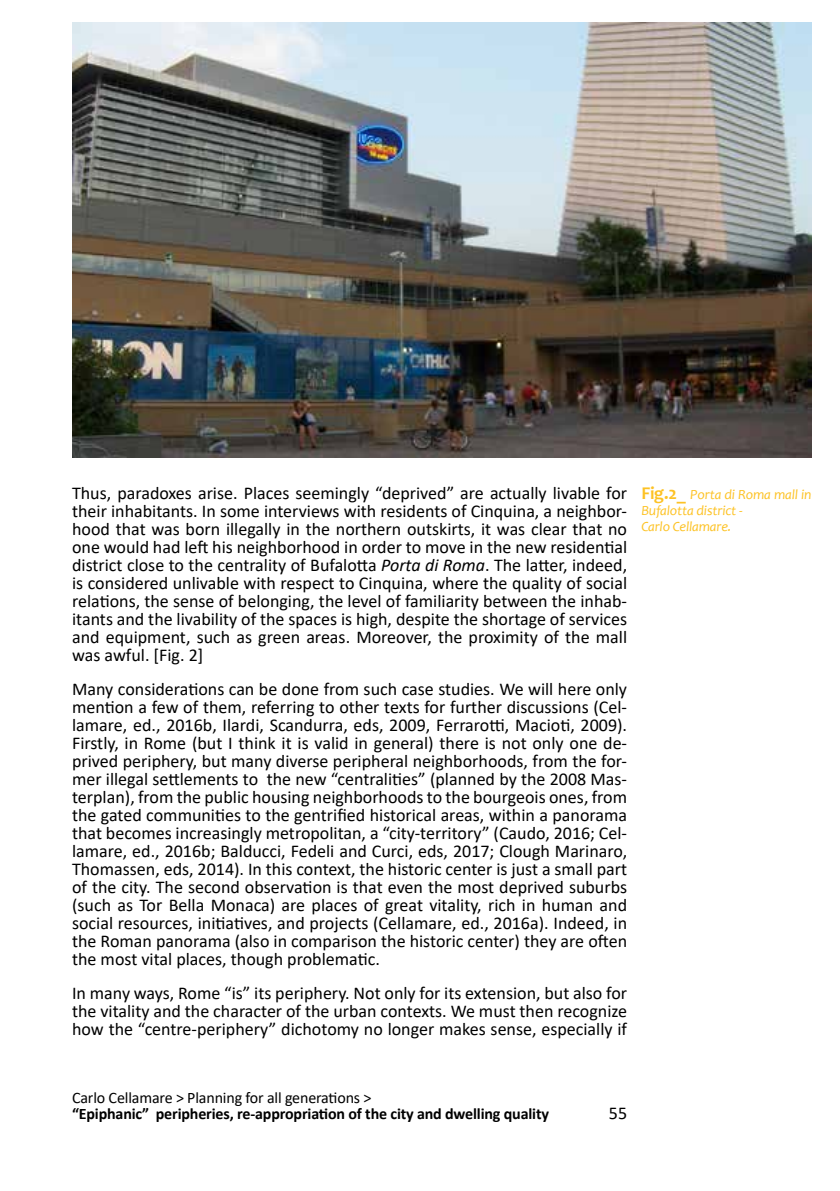
<style>
.page{position:relative;width:840px;height:1191px;background:#fff}
.page>*{position:absolute;margin:0;border:0;box-sizing:border-box;transform-origin:0 0}
.t1{font:18px/18px "Calibri";color:#000;text-align:justify}
.t2{font:700 16px "Calibri";letter-spacing:-.01em;color:#000}
.t3{font:16px "Calibri";letter-spacing:-.01em;color:#000}
.t4{font:italic 14px/16px "Candara";letter-spacing:-.01em;color:#fdc224}
.s1{font-style:italic}
.s2{font-weight:700;font-style:normal;font-size:18px}
</style>
<div class="page">
<img style="left:72px;top:22px;width:739px;height:435px">
<p class="t1" style="left:72px;top:485px;width:556px">Thus, paradoxes arise. Places seemingly “deprived” are actually livable for their inhabitants. In some interviews with residents of Cinquina, a neighbor&shy;hood that was born illegally in the northern outskirts, it was clear that no one would had left his neighborhood in order to move in the new residential district close to the centrality of Bufalotta <span class="s1">Porta di Roma</span>. The latter, indeed, is considered unlivable with respect to Cinquina, where the quality of social relations, the sense of belonging, the level of familiarity between the inhab&shy;itants and the livability of the spaces is high, despite the shortage of services and equipment, such as green areas. Moreover, the proximity of the mall was awful. [Fig. 2]</p>
<p class="t1" style="left:72px;top:681px;width:556px">Many considerations can be done from such case studies. We will here only mention a few of them, referring to other texts for further discussions (Cel&shy;lamare, ed., 2016b, Ilardi, Scandurra, eds, 2009, Ferrarotti, Macioti, 2009).<br>Firstly, in Rome (but I think it is valid in general) there is not only one de&shy;prived periphery, but many diverse peripheral neighborhoods, from the for&shy;mer illegal settlements to the new “centralities” (planned by the 2008 Mas&shy;terplan), from the public housing neighborhoods to the bourgeois ones, from the gated communities to the gentrified historical areas, within a panorama that becomes increasingly metropolitan, a “city-territory” (Caudo, 2016; Cel&shy;lamare, ed., 2016b; Balducci, Fedeli and Curci, eds, 2017; Clough Marinaro, Thomassen, eds, 2014). In this context, the historic center is just a small part of the city. The second observation is that even the most deprived suburbs (such as Tor Bella Monaca) are places of great vitality, rich in human and social resources, initiatives, and projects (Cellamare, ed., 2016a). Indeed, in the Roman panorama (also in comparison the historic center) they are often the most vital places, though problematic.</p>
<p class="t1" style="left:72px;top:985px;width:556px">In many ways, Rome “is” its periphery. Not only for its extension, but also for the vitality and the character of the urban contexts. We must then recognize how the “centre-periphery” dichotomy no longer makes sense, especially if</p>
<p class="t4" style="left:641px;top:487px;width:172px"><span class="s2">Fig.2_</span> Porta di Roma mall in<br>Bufalotta district -<br>Carlo Cellamare.</p>
<p class="t3" style="left:72px;top:1091px;width:301px">Carlo Cellamare &gt; Planning for all generations &gt;</p>
<p class="t2" style="left:72px;top:1107px;width:478px">“Epiphanic” peripheries, re-appropriation of the city and dwelling quality</p>
<p class="t1" style="left:608px;top:1105px;width:20px">55</p>
</div>
